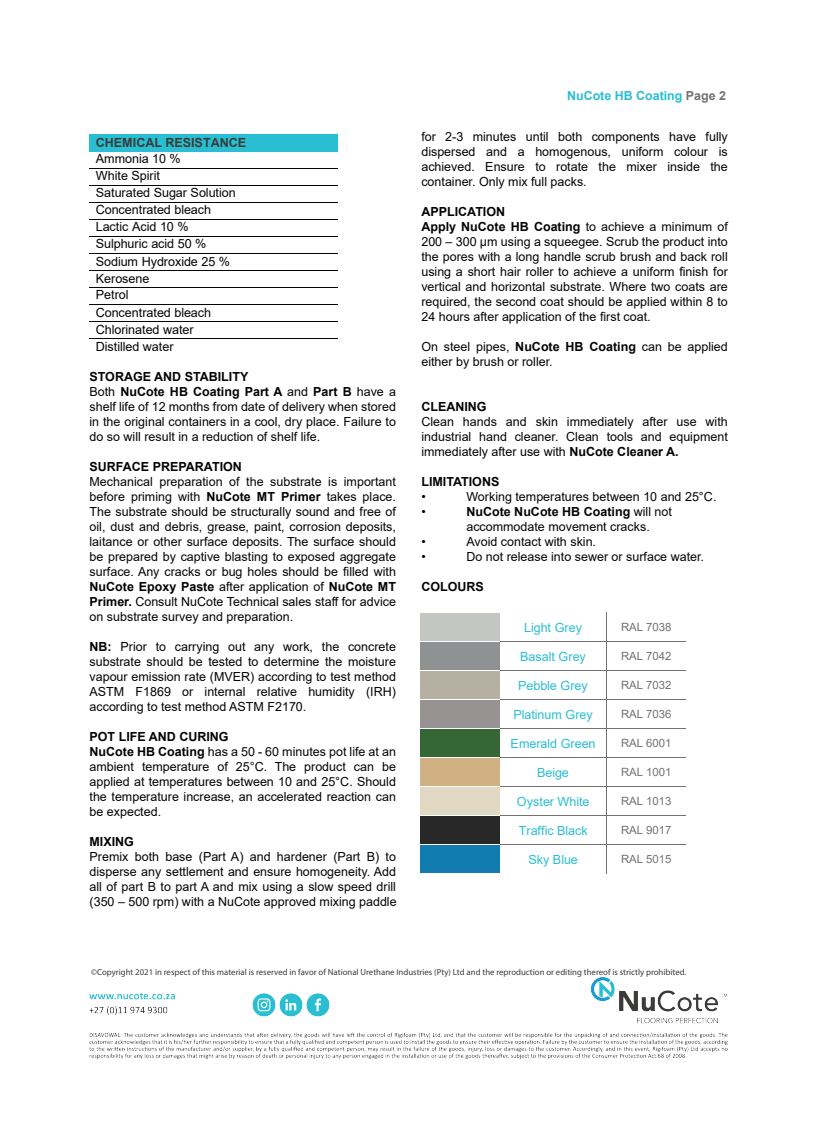
<style>
.page{position:relative;width:818px;height:1126px;background:#fff}
.page>*{position:absolute;margin:0;border:0;box-sizing:border-box;transform-origin:0 0}
.t1{font:12.62px/17.1px "Arial";letter-spacing:-.005em;color:#040503}
.t2{font:12.62px "Arial";letter-spacing:-.005em;color:#2abed2}
.t3{font:700 12.62px "Arial";letter-spacing:-.005em;color:#3b3c39}
.t4{font:12.5px/15px "Arial";color:#040503;text-align:justify}
.t5{font:700 12.5px "Arial";color:#040503}
.t6{font:700 12.38px "Arial";color:#2abed2}
.t7{font:11.38px "Arial";letter-spacing:-.005em;color:#767171}
.t8{font:8.75px "Myriad Pro";color:#3a3b39}
.s1{font-weight:700}
.s2{color:#767171}
</style>
<div class="page">
<div style="left:420px;top:613px;width:80px;height:29px;background:#c4c6c4"></div>
<div style="left:420px;top:642px;width:80px;height:28px;background:#8e9292"></div>
<hr style="left:420px;top:642px;width:80px;height:1px;background:#fff">
<hr style="left:500px;top:642px;width:106px;height:1px;background:#767171">
<hr style="left:606px;top:642px;width:80px;height:1px;background:#767171">
<div style="left:420px;top:671px;width:80px;height:28px;background:#b5b0a1"></div>
<hr style="left:500px;top:670px;width:106px;height:1px;background:#767171">
<hr style="left:606px;top:670px;width:80px;height:1px;background:#767171">
<div style="left:420px;top:700px;width:80px;height:29px;background:#979392"></div>
<hr style="left:500px;top:699px;width:106px;height:1px;background:#767171">
<hr style="left:606px;top:699px;width:80px;height:1px;background:#767171">
<div style="left:420px;top:729px;width:80px;height:28px;background:#356736"></div>
<hr style="left:420px;top:729px;width:80px;height:1px;background:#fff">
<hr style="left:500px;top:729px;width:106px;height:1px;background:#767171">
<hr style="left:606px;top:729px;width:80px;height:1px;background:#767171">
<div style="left:420px;top:758px;width:80px;height:28px;background:#d0b184"></div>
<hr style="left:500px;top:757px;width:106px;height:1px;background:#767171">
<hr style="left:606px;top:757px;width:80px;height:1px;background:#767171">
<div style="left:420px;top:787px;width:80px;height:29px;background:#e2d9c5"></div>
<hr style="left:500px;top:786px;width:106px;height:1px;background:#767171">
<hr style="left:606px;top:786px;width:80px;height:1px;background:#767171">
<div style="left:420px;top:816px;width:80px;height:28px;background:#282828"></div>
<hr style="left:420px;top:816px;width:80px;height:1px;background:#fff">
<hr style="left:500px;top:816px;width:106px;height:1px;background:#767171">
<hr style="left:606px;top:816px;width:80px;height:1px;background:#767171">
<div style="left:420px;top:845px;width:80px;height:28px;background:#107cb0"></div>
<hr style="left:500px;top:844px;width:106px;height:1px;background:#767171">
<hr style="left:606px;top:844px;width:80px;height:1px;background:#767171">
<svg style="left:606px;top:612px;width:1px;height:261px"></svg>
<img style="left:90px;top:978px;width:638px;height:81px">
<div style="left:89px;top:134px;width:248px;height:17px;background:#2abed2"></div>
<hr style="left:89px;top:168px;width:248px;height:1px;background:#040503">
<hr style="left:89px;top:185px;width:248px;height:1px;background:#040503">
<hr style="left:89px;top:202px;width:248px;height:1px;background:#040503">
<hr style="left:89px;top:219px;width:248px;height:1px;background:#040503">
<hr style="left:89px;top:236px;width:248px;height:1px;background:#040503">
<hr style="left:89px;top:253px;width:248px;height:1px;background:#040503">
<hr style="left:89px;top:270px;width:248px;height:1px;background:#040503">
<hr style="left:89px;top:287px;width:248px;height:1px;background:#040503">
<hr style="left:89px;top:304px;width:248px;height:1px;background:#040503">
<hr style="left:89px;top:321px;width:248px;height:1px;background:#040503">
<hr style="left:89px;top:338px;width:248px;height:1px;background:#040503">
<p class="t3" style="left:96px;top:134px;width:152px">CHEMICAL RESISTANCE</p>
<p class="t1" style="left:96px;top:150px;width:141px">Ammonia 10 %<br>White Spirit<br>Saturated Sugar Solution<br>Concentrated bleach<br>Lactic Acid 10 %<br>Sulphuric acid 50 %<br>Sodium Hydroxide 25 %<br>Kerosene<br>Petrol<br>Concentrated bleach<br>Chlorinated water<br>Distilled water</p>
<p class="t4" style="left:90px;top:369px;width:308px;text-align:left"><span class="s1">STORAGE AND STABILITY<br></span>Both <span class="s1">NuCote HB Coating Part A</span> and <span class="s1">Part B</span> have a shelf life of 12 months from date of delivery when stored in the original containers in a cool, dry place. Failure to do so will result in a reduction of shelf life.</p>
<p class="t5" style="left:90px;top:458px;width:154px">SURFACE PREPARATION</p>
<p class="t4" style="left:90px;top:474px;width:308px">Mechanical preparation of the substrate is important before priming with <span class="s1">NuCote MT Primer</span> takes place.<br>The substrate should be structurally sound and free of oil, dust and debris, grease, paint, corrosion deposits, laitance or other surface deposits. The surface should be prepared by captive blasting to exposed aggregate surface. Any cracks or bug holes should be filled with <span class="s1">NuCote Epoxy Paste</span> after application of <span class="s1">NuCote MT Primer.</span> Consult NuCote Technical sales staff for advice on substrate survey and preparation.</p>
<p class="t4" style="left:90px;top:639px;width:308px"><span class="s1">NB:</span> Prior to carrying out any work, the concrete substrate should be tested to determine the moisture vapour emission rate (MVER) according to test method ASTM F1869 or internal relative humidity (IRH) according to test method ASTM F2170.</p>
<p class="t4" style="left:90px;top:729px;width:308px;text-align:left"><span class="s1">POT LIFE AND CURING<br>NuCote HB Coating</span> has a 50 - 60 minutes pot life at an ambient temperature of 25°C. The product can be applied at temperatures between 10 and 25°C. Should the temperature increase, an accelerated reaction can be expected.</p>
<p class="t5" style="left:90px;top:833px;width:46px">MIXING</p>
<p class="t4" style="left:90px;top:849px;width:309px">Premix both base (Part A) and hardener (Part B) to disperse any settlement and ensure homogeneity. Add all of part B to part A and mix using a slow speed drill (350 – 500 rpm) with a NuCote approved mixing paddle</p>
<p class="t6" style="left:567px;top:87px;width:160px">NuCote HB Coating <span class="s2">Page 2</span></p>
<p class="t4" style="left:421px;top:129px;width:308px">for 2-3 minutes until both components have fully dispersed and a homogenous, uniform colour is achieved. Ensure to rotate the mixer inside the container. Only mix full packs.</p>
<p class="t4" style="left:421px;top:204px;width:308px;text-align:left"><span class="s1">APPLICATION<br>Apply NuCote HB Coating</span> to achieve a minimum of 200 – 300 μm using a squeegee. Scrub the product into the pores with a long handle scrub brush and back roll using a short hair roller to achieve a uniform finish for vertical and horizontal substrate. Where two coats are required, the second coat should be applied within 8 to 24 hours after application of the first coat.</p>
<p class="t4" style="left:421px;top:339px;width:308px">On steel pipes, <span class="s1">NuCote HB Coating</span> can be applied either by brush or roller.</p>
<p class="t5" style="left:421px;top:398px;width:67px">CLEANING</p>
<p class="t4" style="left:421px;top:414px;width:308px">Clean hands and skin immediately after use with industrial hand cleaner. Clean tools and equipment immediately after use with <span class="s1">NuCote Cleaner A.</span></p>
<p class="t5" style="left:421px;top:473px;width:80px">LIMITATIONS</p>
<p class="t4" style="left:421px;top:489px;width:6px">•</p>
<p class="t4" style="left:466px;top:489px;width:252px">Working temperatures between 10 and 25°C.</p>
<p class="t4" style="left:421px;top:504px;width:6px">•</p>
<p class="t4" style="left:466px;top:504px;width:207px"><span class="s1">NuCote NuCote HB Coating</span> will not accommodate movement cracks.</p>
<p class="t4" style="left:421px;top:534px;width:6px">•</p>
<p class="t4" style="left:466px;top:534px;width:131px">Avoid contact with skin.</p>
<p class="t4" style="left:421px;top:549px;width:6px">•</p>
<p class="t4" style="left:466px;top:549px;width:239px">Do not release into sewer or surface water.</p>
<p class="t5" style="left:421px;top:578px;width:64px">COLOURS</p>
<p class="t2" style="left:524px;top:619px;width:59px">Light Grey</p>
<p class="t7" style="left:621px;top:620px;width:52px">RAL 7038</p>
<p class="t2" style="left:520px;top:648px;width:67px">Basalt Grey</p>
<p class="t7" style="left:621px;top:648px;width:52px">RAL 7042</p>
<p class="t2" style="left:518px;top:677px;width:71px">Pebble Grey</p>
<p class="t7" style="left:621px;top:677px;width:52px">RAL 7032</p>
<p class="t2" style="left:513px;top:705px;width:81px">Platinum Grey</p>
<p class="t7" style="left:621px;top:707px;width:52px">RAL 7036</p>
<p class="t2" style="left:510px;top:735px;width:87px">Emerald Green</p>
<p class="t7" style="left:621px;top:735px;width:52px">RAL 6001</p>
<p class="t2" style="left:537px;top:764px;width:33px">Beige</p>
<p class="t7" style="left:621px;top:764px;width:52px">RAL 1001</p>
<p class="t2" style="left:517px;top:793px;width:74px">Oyster White</p>
<p class="t7" style="left:621px;top:794px;width:52px">RAL 1013</p>
<p class="t2" style="left:519px;top:822px;width:71px">Traffic Black</p>
<p class="t7" style="left:621px;top:822px;width:52px">RAL 9017</p>
<p class="t2" style="left:528px;top:851px;width:51px">Sky Blue</p>
<p class="t7" style="left:621px;top:851px;width:52px">RAL 5015</p>
<p class="t8" style="left:91px;top:966px;width:597px">©Copyright 2021 in respect of this material is reserved in favor of National Urethane Industries (Pty) Ltd and the reproduction or editing thereof is strictly prohibited.</p>
</div>
